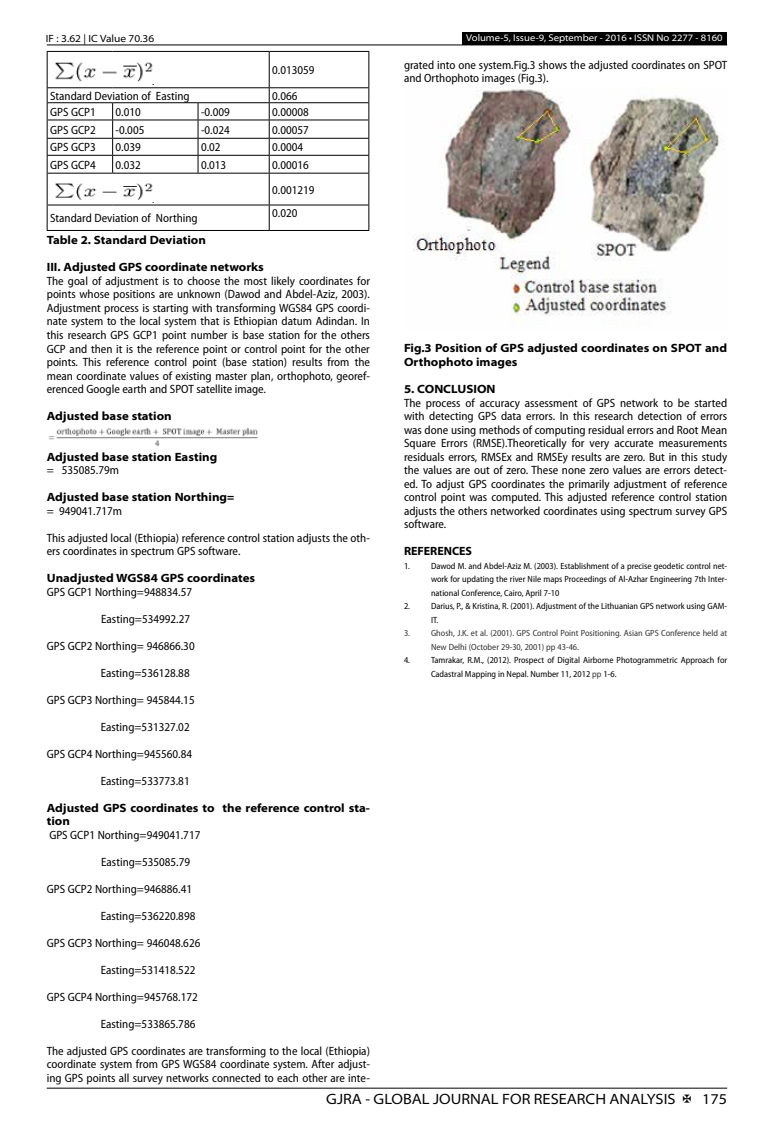
<style>
.page{position:relative;width:774px;height:1136px;background:#fff}
.page>*{position:absolute;margin:0;border:0;box-sizing:border-box;transform-origin:0 0}
.t1{font:semi-expanded 15px "Myriad Pro";color:#000}
.t2{font:semi-condensed 12px/13.5px "Myriad Pro";color:#000}
.t3{font:700 semi-expanded 12px/13.5px "Myriad Pro";color:#000}
.t4{font:700 12px "Myriad Pro";color:#000}
.t5{font:semi-expanded 10.5px "Myriad Pro";color:#000}
.t6{font:semi-expanded 9.75px "Myriad Pro";color:#fff}
.t7{font:semi-condensed 9px/13.5px "Myriad Pro";color:#000}
.t8{font:semi-condensed 9px/13.5px "Myriad Pro";color:#333}
.s1{color:#333}
</style>
<div class="page">
<hr style="left:47px;top:1087px;width:680px;height:1px;background:#000">
<div style="left:462px;top:32px;width:265px;height:13px;background:#000"></div>
<hr style="left:47px;top:45px;width:680px;height:1px;background:#000">
<hr style="left:47px;top:51px;width:66px;height:1px;background:#000">
<hr style="left:113px;top:51px;width:85px;height:1px;background:#000">
<hr style="left:198px;top:51px;width:71px;height:1px;background:#000">
<hr style="left:269px;top:51px;width:100px;height:1px;background:#000">
<hr style="left:269px;top:52px;width:1px;height:35px;background:#000">
<hr style="left:47px;top:87px;width:66px;height:1px;background:#000">
<hr style="left:113px;top:87px;width:85px;height:1px;background:#000">
<hr style="left:198px;top:87px;width:71px;height:1px;background:#000">
<hr style="left:269px;top:87px;width:100px;height:1px;background:#000">
<hr style="left:47px;top:102px;width:66px;height:1px;background:#000">
<hr style="left:113px;top:102px;width:85px;height:1px;background:#000">
<hr style="left:198px;top:102px;width:71px;height:1px;background:#000">
<hr style="left:269px;top:102px;width:100px;height:1px;background:#000">
<hr style="left:47px;top:120px;width:66px;height:1px;background:#000">
<hr style="left:113px;top:120px;width:85px;height:1px;background:#000">
<hr style="left:198px;top:120px;width:71px;height:1px;background:#000">
<hr style="left:269px;top:120px;width:100px;height:1px;background:#000">
<hr style="left:47px;top:138px;width:66px;height:1px;background:#000">
<hr style="left:113px;top:138px;width:85px;height:1px;background:#000">
<hr style="left:198px;top:138px;width:71px;height:1px;background:#000">
<hr style="left:269px;top:138px;width:100px;height:1px;background:#000">
<hr style="left:47px;top:155px;width:66px;height:1px;background:#000">
<hr style="left:113px;top:155px;width:85px;height:1px;background:#000">
<svg style="left:112px;top:103px;width:1px;height:70px"></svg>
<hr style="left:198px;top:155px;width:71px;height:1px;background:#000">
<svg style="left:198px;top:103px;width:1px;height:70px"></svg>
<hr style="left:269px;top:155px;width:100px;height:1px;background:#000">
<svg style="left:269px;top:88px;width:1px;height:85px"></svg>
<hr style="left:47px;top:173px;width:66px;height:1px;background:#000">
<hr style="left:113px;top:173px;width:85px;height:1px;background:#000">
<hr style="left:198px;top:173px;width:71px;height:1px;background:#000">
<hr style="left:269px;top:173px;width:100px;height:1px;background:#000">
<hr style="left:269px;top:173px;width:1px;height:32px;background:#000">
<hr style="left:47px;top:205px;width:66px;height:1px;background:#000">
<hr style="left:113px;top:205px;width:85px;height:1px;background:#000">
<hr style="left:198px;top:205px;width:71px;height:1px;background:#000">
<hr style="left:269px;top:205px;width:100px;height:1px;background:#000">
<svg style="left:269px;top:205px;width:1px;height:25px"></svg>
<hr style="left:47px;top:52px;width:1px;height:35px;background:#000">
<hr style="left:368px;top:52px;width:1px;height:35px;background:#000">
<svg style="left:47px;top:88px;width:1px;height:85px"></svg>
<svg style="left:368px;top:88px;width:1px;height:85px"></svg>
<hr style="left:47px;top:173px;width:1px;height:32px;background:#000">
<hr style="left:368px;top:173px;width:1px;height:32px;background:#000">
<svg style="left:47px;top:205px;width:1px;height:25px"></svg>
<svg style="left:368px;top:205px;width:1px;height:25px"></svg>
<hr style="left:47px;top:230px;width:66px;height:1px;background:#000">
<hr style="left:113px;top:230px;width:85px;height:1px;background:#000">
<hr style="left:198px;top:230px;width:71px;height:1px;background:#000">
<hr style="left:269px;top:230px;width:100px;height:1px;background:#000">
<img style="left:55px;top:62px;width:99px;height:23px">
<img style="left:55px;top:183px;width:98px;height:17px">
<img style="left:49px;top:428px;width:210px;height:19px">
<img style="left:413px;top:89px;width:307px;height:235px">
<p class="t5" style="left:46px;top:32px;width:110px">IF : 3.62 | IC Value 70.36</p>
<p class="t2" style="left:272px;top:64px;width:44px">0.013059</p>
<p class="t2" style="left:50px;top:89px;width:141px">Standard Deviation of Easting</p>
<p class="t2" style="left:272px;top:89px;width:27px">0.066</p>
<p class="t2" style="left:50px;top:105px;width:47px">GPS GCP1</p>
<p class="t2" style="left:116px;top:105px;width:27px">0.010</p>
<p class="t2" style="left:201px;top:105px;width:30px">-0.009</p>
<p class="t2" style="left:272px;top:105px;width:38px">0.00008</p>
<p class="t2" style="left:50px;top:123px;width:47px">GPS GCP2</p>
<p class="t2" style="left:116px;top:123px;width:30px">-0.005</p>
<p class="t2" style="left:201px;top:123px;width:30px">-0.024</p>
<p class="t2" style="left:272px;top:123px;width:38px">0.00057</p>
<p class="t2" style="left:50px;top:141px;width:47px">GPS GCP3</p>
<p class="t2" style="left:116px;top:141px;width:27px">0.039</p>
<p class="t2" style="left:201px;top:141px;width:21px">0.02</p>
<p class="t2" style="left:272px;top:141px;width:32px">0.0004</p>
<p class="t2" style="left:50px;top:158px;width:47px">GPS GCP4</p>
<p class="t2" style="left:116px;top:158px;width:27px">0.032</p>
<p class="t2" style="left:201px;top:158px;width:27px">0.013</p>
<p class="t2" style="left:272px;top:152px;width:44px;line-height:24.9px">0.00016<br>0.001219</p>
<p class="t2" style="left:50px;top:212px;width:149px">Standard Deviation of Northing</p>
<p class="t2" style="left:272px;top:206px;width:27px">0.020</p>
<p class="t3" style="left:47px;top:234px;width:161px">Table 2. Standard Deviation</p>
<p class="t3" style="left:47px;top:261px;width:219px">III. Adjusted GPS coordinate networks</p>
<p class="t2" style="left:47px;top:274px;width:325px;text-align:justify">The goal of adjustment is to choose the most likely coordinates for points whose positions are unknown (Dawod and Abdel-Aziz, 2003).<br>Adjustment process is starting with transforming WGS84 GPS coordi&shy;nate system to the local system that is Ethiopian datum Adindan. In this research GPS GCP1 point number is base station for the others GCP and then it is the reference point or control point for the other points. This reference control point (base station) results from the mean coordinate values of existing master plan, orthophoto, georef&shy;erenced Google earth and SPOT satellite image.</p>
<p class="t3" style="left:47px;top:409px;width:127px">Adjusted base station</p>
<p class="t3" style="left:47px;top:450px;width:172px">Adjusted base station Easting</p>
<p class="t2" style="left:47px;top:463px;width:74px">= 535085.79m</p>
<p class="t3" style="left:47px;top:490px;width:189px">Adjusted base station Northing=</p>
<p class="t2" style="left:47px;top:504px;width:77px">= 949041.717m</p>
<p class="t2" style="left:47px;top:531px;width:325px">This adjusted local (Ethiopia) reference control station adjusts the oth&shy;ers coordinates in spectrum GPS software.</p>
<p class="t3" style="left:47px;top:571px;width:210px">Unadjusted WGS84 GPS coordinates</p>
<p class="t2" style="left:47px;top:585px;width:147px">GPS GCP1 Northing=948834.57</p>
<p class="t2" style="left:101px;top:612px;width:90px">Easting=534992.27</p>
<p class="t2" style="left:47px;top:639px;width:149px">GPS GCP2 Northing= 946866.30</p>
<p class="t2" style="left:101px;top:666px;width:90px">Easting=536128.88</p>
<p class="t2" style="left:47px;top:693px;width:149px">GPS GCP3 Northing= 945844.15</p>
<p class="t2" style="left:101px;top:720px;width:90px">Easting=531327.02</p>
<p class="t2" style="left:47px;top:747px;width:147px">GPS GCP4 Northing=945560.84</p>
<p class="t2" style="left:101px;top:774px;width:90px">Easting=533773.81</p>
<p class="t3" style="left:47px;top:801px;width:325px">Adjusted GPS coordinates to the reference control sta&shy;tion</p>
<p class="t2" style="left:49px;top:828px;width:153px">GPS GCP1 Northing=949041.717</p>
<p class="t2" style="left:101px;top:855px;width:90px">Easting=535085.79</p>
<p class="t2" style="left:47px;top:882px;width:147px">GPS GCP2 Northing=946886.41</p>
<p class="t2" style="left:101px;top:909px;width:96px">Easting=536220.898</p>
<p class="t2" style="left:47px;top:936px;width:155px">GPS GCP3 Northing= 946048.626</p>
<p class="t2" style="left:101px;top:963px;width:96px">Easting=531418.522</p>
<p class="t2" style="left:47px;top:990px;width:153px">GPS GCP4 Northing=945768.172</p>
<p class="t2" style="left:101px;top:1017px;width:96px">Easting=533865.786</p>
<p class="t2" style="left:47px;top:1044px;width:325px;text-align:justify">The adjusted GPS coordinates are transforming to the local (Ethiopia) coordinate system from GPS WGS84 coordinate system. After adjust&shy;ing GPS points all survey networks connected to each other are inte-</p>
<p class="t6" style="left:466px;top:32px;width:258px">Volume-5, Issue-9, September - 2016 • ISSN No 2277 - 8160</p>
<p class="t2" style="left:404px;top:58px;width:325px">grated into one system.Fig.3 shows the adjusted coordinates on SPOT and Orthophoto images (Fig.3).</p>
<p class="t3" style="left:404px;top:342px;width:325px">Fig.3 Position of GPS adjusted coordinates on SPOT and<br>Orthophoto images</p>
<p class="t3" style="left:404px;top:382px;width:93px">5. CONCLUSION</p>
<p class="t2" style="left:404px;top:396px;width:325px;text-align:justify">The process of accuracy assessment of GPS network to be started with detecting GPS data errors. In this research detection of errors was done using methods of computing residual errors and Root Mean Square Errors (RMSE).Theoretically for very accurate measurements residuals errors, RMSEx and RMSEy results are zero. But in this study the values are out of zero. These none zero values are errors detect&shy;ed. To adjust GPS coordinates the primarily adjustment of reference control point was computed. This adjusted reference control station adjusts the others networked coordinates using spectrum survey GPS software.</p>
<p class="t4" style="left:404px;top:544px;width:70px">REFERENCES</p>
<p class="t7" style="left:431px;top:559px;width:298px;text-align:justify;text-indent:-27px">1. Dawod M. and Abdel-Aziz M. (2003). Establishment of a precise geodetic control net&shy;work for updating the river Nile maps Proceedings of Al-Azhar Engineering 7th Inter&shy;national Conference, Cairo, April 7-10</p>
<p class="t7" style="left:431px;top:599px;width:298px;text-indent:-27px">2. Darius, P., &amp; Kristina, R. (2001). Adjustment of the Lithuanian GPS network using GAM-<br>IT.</p>
<p class="t8" style="left:431px;top:626px;width:298px;text-indent:-27px">3. Ghosh, J.K. et al. (2001). GPS Control Point Positioning. Asian GPS Conference held at<br>New Delhi (October 29-30, 2001) pp 43-46.</p>
<p class="t7" style="left:431px;top:653px;width:298px;text-indent:-27px">4. Tamrakar, R.M., (2012). Prospect of Digital Airborne Photogrammetric Approach for<br>Cadastral Mapping in Nepal. Number 11, 2012 <span class="s1">pp</span> 1-6.</p>
<p class="t1" style="left:326px;top:1090px;width:351px">GJRA - GLOBAL JOURNAL FOR RESEARCH ANALYSIS</p>
<p class="t1" style="left:702px;top:1090px;width:27px">175</p>
</div>
